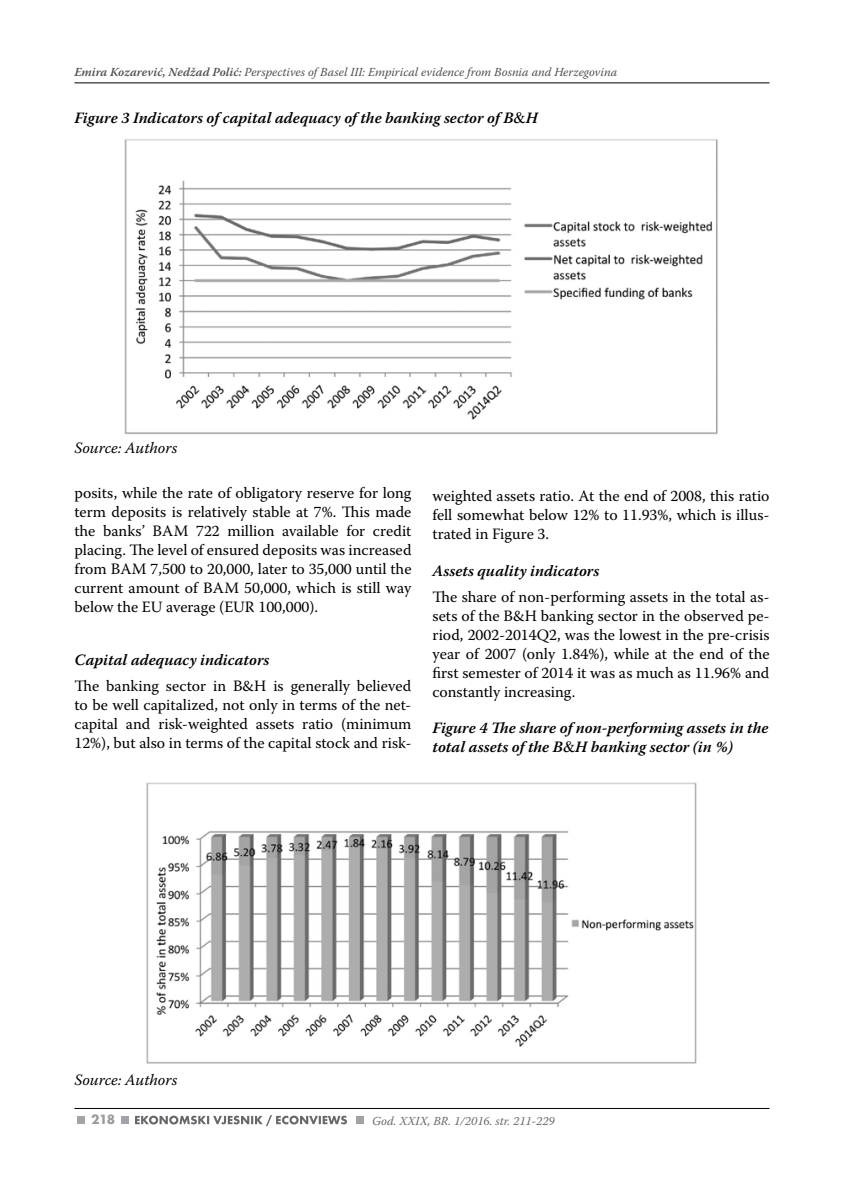
<style>
.page{position:relative;width:844px;height:1191px;background:#fff}
.page>*{position:absolute;margin:0;border:0;box-sizing:border-box;transform-origin:0 0}
.t1{font:15.75px/18.9px "Warnock Pro";color:#000;text-align:justify}
.t2{font:italic 600 15.75px/18.9px "Warnock Pro";color:#000}
.t3{font:italic 15.75px "Warnock Pro";color:#000}
.t4{font:700 14px "Futura TOT";color:#9c9ca0}
.t5{font:italic 12.25px "Warnock Pro";color:#504f53}
.t6{font:italic 12.25px "Warnock Pro";color:#68676c}
.s1{font-weight:600}
.s2{font-family:"Times New Roman";font-weight:400;font-style:normal}
</style>
<div class="page">
<hr style="left:74px;top:83px;width:695px;height:1px;background:#000">
<hr style="left:74px;top:1108px;width:695px;height:1px;background:#000">
<div style="left:121px;top:1115px;width:7px;height:8px;background:#a3a3a7"></div>
<div style="left:356px;top:1115px;width:8px;height:8px;background:#a3a3a7"></div>
<div style="left:77px;top:1115px;width:8px;height:8px;background:#a3a3a7"></div>
<svg style="left:135px;top:1115px;width:212px;height:11px"></svg>
<img style="left:124px;top:139px;width:594px;height:296px">
<img style="left:146px;top:782px;width:551px;height:282px">
<p class="t5" style="left:74px;top:64px;width:544px"><span class="s1">Emira Kozarević, Nedžad Polić:</span> Perspectives of Basel III: Empirical evidence from Bosnia and Herzegovina</p>
<p class="t2" style="left:74px;top:108px;width:465px">Figure 3 Indicators of capital adequacy of the banking sector of B<span class="s2">&amp;</span>H</p>
<p class="t3" style="left:74px;top:438px;width:104px">Source: Authors</p>
<p class="t1" style="left:74px;top:483px;width:338px">posits, while the rate of obligatory reserve for long term deposits is relatively stable at 7%. This made the banks’ BAM 722 million available for credit placing. The level of ensured deposits was increased from BAM 7,500 to 20,000, later to 35,000 until the current amount of BAM 50,000, which is still way below the EU average (EUR 100,000).</p>
<p class="t2" style="left:74px;top:650px;width:196px">Capital adequacy indicators</p>
<p class="t1" style="left:74px;top:676px;width:338px">The banking sector in B&amp;H is generally believed to be well capitalized, not only in terms of the net&shy;capital and risk-weighted assets ratio (minimum 12%), but also in terms of the capital stock and risk-</p>
<p class="t1" style="left:432px;top:486px;width:338px">weighted assets ratio. At the end of 2008, this ratio fell somewhat below 12% to 11.93%, which is illus&shy;trated in Figure 3.</p>
<p class="t2" style="left:432px;top:561px;width:168px">Assets quality indicators</p>
<p class="t1" style="left:432px;top:587px;width:338px">The share of non-performing assets in the total as&shy;sets of the B&amp;H banking sector in the observed pe&shy;riod, 2002-2014Q2, was the lowest in the pre-crisis year of 2007 (only 1.84%), while at the end of the first semester of 2014 it was as much as 11.96% and constantly increasing.</p>
<p class="t2" style="left:432px;top:718px;width:337px">Figure 4 The share of non-performing assets in the total assets of the B<span class="s2">&amp;</span>H banking sector (in %)</p>
<p class="t3" style="left:74px;top:1070px;width:104px">Source: Authors</p>
<p class="t4" style="left:91px;top:1111px;width:25px">218</p>
<p class="t6" style="left:372px;top:1113px;width:184px">God. XXIX, BR. 1/2016. str. 211-229</p>
</div>
